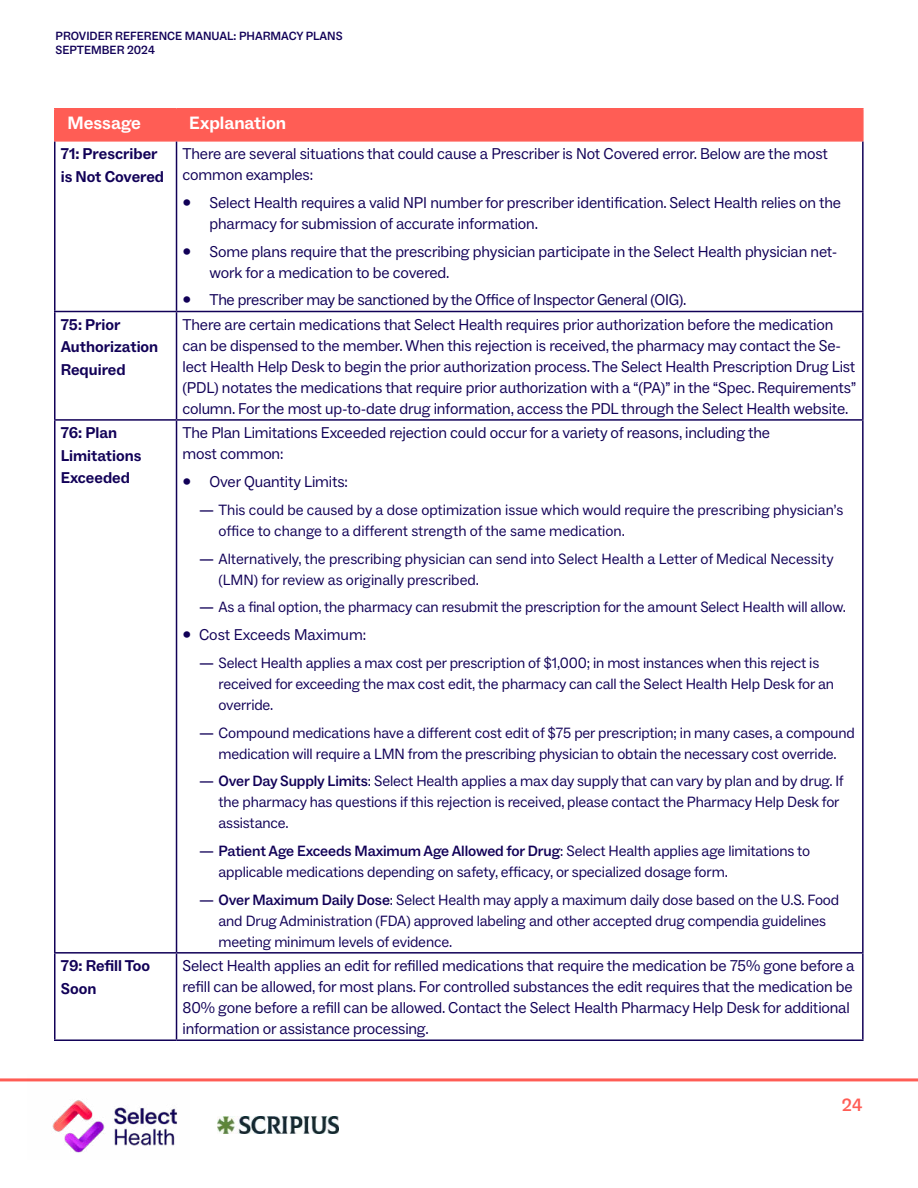
<style>
.page{position:relative;width:918px;height:1188px;background:#fff}
.page>*{position:absolute;margin:0;border:0;box-sizing:border-box;transform-origin:0 0}
.t1{font:700 18px "ABC Social";color:#fff}
.t2{font:500 18px "ABC Social";color:#ff5d55}
.t3{font:15.75px/21px "ABC Social";letter-spacing:-.01em;color:#110057}
.t4{font:700 15.75px/22.5px "ABC Social";color:#110057}
.t5{font:15px/21px "ABC Social";letter-spacing:-.01em;color:#110057}
.t6{font:500 12px/14.4px "ABC Social";color:#110057}
.s1{font-weight:500}
</style>
<div class="page">
<hr style="left:0;top:1078px;width:918px;height:3px;background:#ff5d55">
<img style="left:28px;top:1078px;width:162px;height:75px">
<img style="left:217px;top:1117px;width:121px;height:17px">
<div style="left:56px;top:110px;width:806px;height:30px;background:#ff5d55"></div>
<hr style="left:54px;top:108px;width:123px;height:2px;background:#ff5d55">
<hr style="left:54px;top:109px;width:2px;height:31px;background:#ff5d55">
<hr style="left:177px;top:108px;width:687px;height:2px;background:#ff5d55">
<hr style="left:176px;top:109px;width:1px;height:31px;background:#ff5d55">
<hr style="left:862px;top:109px;width:2px;height:31px;background:#ff5d55">
<hr style="left:54px;top:140px;width:123px;height:2px;background:#ff5d55">
<hr style="left:177px;top:140px;width:687px;height:2px;background:#ff5d55">
<hr style="left:54px;top:142px;width:2px;height:169px;background:#110057">
<hr style="left:176px;top:142px;width:1px;height:169px;background:#110057">
<hr style="left:862px;top:142px;width:2px;height:169px;background:#110057">
<hr style="left:54px;top:311px;width:123px;height:1px;background:#110057">
<hr style="left:54px;top:312px;width:2px;height:107px;background:#110057">
<hr style="left:177px;top:311px;width:687px;height:1px;background:#110057">
<hr style="left:176px;top:312px;width:1px;height:107px;background:#110057">
<hr style="left:862px;top:312px;width:2px;height:107px;background:#110057">
<hr style="left:54px;top:419px;width:123px;height:2px;background:#110057">
<hr style="left:54px;top:421px;width:2px;height:531px;background:#110057">
<hr style="left:177px;top:419px;width:687px;height:2px;background:#110057">
<hr style="left:176px;top:421px;width:1px;height:531px;background:#110057">
<hr style="left:862px;top:421px;width:2px;height:531px;background:#110057">
<hr style="left:54px;top:952px;width:123px;height:2px;background:#110057">
<hr style="left:54px;top:954px;width:2px;height:85px;background:#110057">
<hr style="left:177px;top:952px;width:687px;height:2px;background:#110057">
<hr style="left:176px;top:954px;width:1px;height:85px;background:#110057">
<hr style="left:862px;top:954px;width:2px;height:85px;background:#110057">
<hr style="left:54px;top:1039px;width:123px;height:2px;background:#110057">
<hr style="left:177px;top:1039px;width:687px;height:2px;background:#110057">
<p class="t6" style="left:56px;top:29px;width:289px">PROVIDER REFERENCE MANUAL: PHARMACY PLANS<br>SEPTEMBER 2024</p>
<p class="t1" style="left:68px;top:112px;width:75px">Message</p>
<p class="t1" style="left:189px;top:112px;width:98px">Explanation</p>
<p class="t4" style="left:61px;top:143px;width:105px">71: Prescriber is Not Covered</p>
<p class="t3" style="left:183px;top:144px;width:647px">There are several situations that could cause a Prescriber is Not Covered error. Below are the most common examples:</p>
<p class="t3" style="left:210px;top:192px;width:633px;text-indent:-27px">• Select Health requires a valid NPI number for prescriber identification. Select Health relies on the pharmacy for submission of accurate information.</p>
<p class="t3" style="left:210px;top:241px;width:630px;text-indent:-27px">• Some plans require that the prescribing physician participate in the Select Health physician net&shy;work for a medication to be covered.</p>
<p class="t3" style="left:183px;top:290px;width:505px">• The prescriber may be sanctioned by the Office of Inspector General (OIG).</p>
<p class="t4" style="left:61px;top:314px;width:99px">75: Prior<br>Authorization<br>Required</p>
<p class="t3" style="left:182px;top:314px;width:675px">There are certain medications that Select Health requires prior authorization before the medication can be dispensed to the member. When this rejection is received, the pharmacy may contact the Se&shy;lect Health Help Desk to begin the prior authorization process. The Select Health Prescription Drug List (PDL) notates the medications that require prior authorization with a “(PA)” in the “Spec. Requirements” column. For the most up-to-date drug information, access the PDL through the Select Health website.</p>
<p class="t4" style="left:61px;top:422px;width:82px">76: Plan<br>Limitations<br>Exceeded</p>
<p class="t3" style="left:182px;top:423px;width:589px">The Plan Limitations Exceeded rejection could occur for a variety of reasons, including the most common:</p>
<p class="t3" style="left:182px;top:471px;width:167px">• Over Quantity Limits:</p>
<p class="t5" style="left:219px;top:499px;width:626px;text-indent:-20px"><span class="s1">—</span> This could be caused by a dose optimization issue which would require the prescribing physician’s office to change to a different strength of the same medication.</p>
<p class="t5" style="left:219px;top:548px;width:617px;text-indent:-20px"><span class="s1">—</span> Alternatively, the prescribing physician can send into Select Health a Letter of Medical Necessity (LMN) for review as originally prescribed.</p>
<p class="t5" style="left:199px;top:597px;width:648px"><span class="s1">—</span> As a final option, the pharmacy can resubmit the prescription for the amount Select Health will allow.</p>
<p class="t3" style="left:183px;top:624px;width:185px">• Cost Exceeds Maximum:</p>
<p class="t5" style="left:219px;top:652px;width:617px;text-indent:-20px"><span class="s1">—</span> Select Health applies a max cost per prescription of $1,000; in most instances when this reject is received for exceeding the max cost edit, the pharmacy can call the Select Health Help Desk for an override.</p>
<p class="t5" style="left:199px;top:722px;width:657px;text-align:center"><span class="s1">—</span> Compound medications have a different cost edit of $75 per prescription; in many cases, a compound medication will require a LMN from the prescribing physician to obtain the necessary cost override.</p>
<p class="t5" style="left:219px;top:771px;width:627px;text-indent:-20px"><span class="s1">— Over Day Supply Limits</span>: Select Health applies a max day supply that can vary by plan and by drug. If the pharmacy has questions if this rejection is received, please contact the Pharmacy Help Desk for assistance.</p>
<p class="t5" style="left:219px;top:841px;width:593px;text-indent:-20px"><span class="s1">— Patient Age Exceeds Maximum Age Allowed for Drug</span>: Select Health applies age limitations to applicable medications depending on safety, efficacy, or specialized dosage form.</p>
<p class="t5" style="left:219px;top:889px;width:622px;text-indent:-20px"><span class="s1">— Over Maximum Daily Dose</span>: Select Health may apply a maximum daily dose based on the U.S. Food and Drug Administration (FDA) approved labeling and other accepted drug compendia guidelines meeting minimum levels of evidence.</p>
<p class="t4" style="left:61px;top:955px;width:91px">79: Refill Too<br>Soon</p>
<p class="t3" style="left:183px;top:956px;width:674px">Select Health applies an edit for refilled medications that require the medication be 75% gone before a refill can be allowed, for most plans. For controlled substances the edit requires that the medication be 80% gone before a refill can be allowed. Contact the Select Health Pharmacy Help Desk for additional information or assistance processing.</p>
<p class="t2" style="left:842px;top:1094px;width:22px">24</p>
</div>
